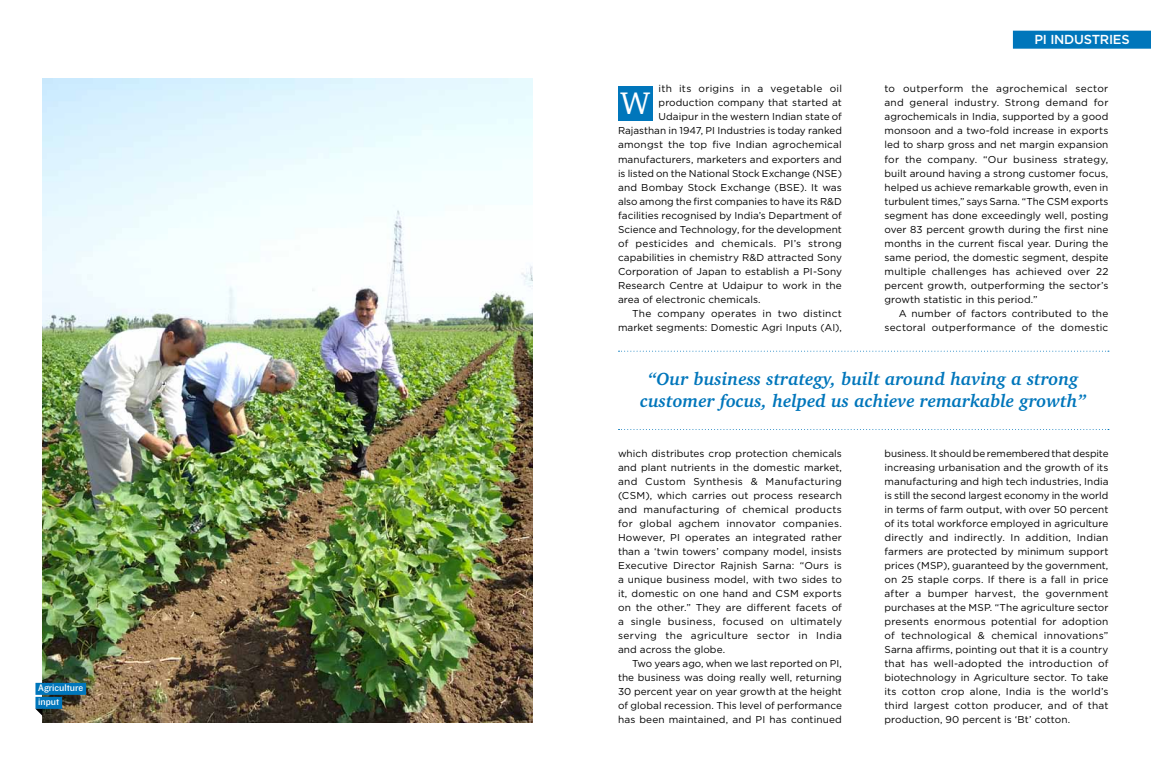
<style>
.page{position:relative;width:1151px;height:783px;background:#fff}
.page>*{position:absolute;margin:0;border:0;box-sizing:border-box;transform-origin:0 0}
.t1{font:32px "Charter IT Cby BT";color:#fff}
.t2{font:italic 700 18px/22px "Charter IT Cby BT";color:#0076bb;text-align:center}
.t3{font:500 13px "Gotham";letter-spacing:-.02em;color:#fff}
.t4{font:10px/14px "Gotham";letter-spacing:.01em;color:#000;text-align:justify}
.t5{font:10px/14px "Knockout HTF31 Junior Middlewt";color:#fff}
</style>
<div class="page">
<img style="left:43px;top:78px;width:490px;height:644px">
<div style="left:618px;top:85px;width:35px;height:35px;background:#0076bb"></div>
<svg style="left:618px;top:350px;width:491px;height:1px"></svg>
<svg style="left:618px;top:429px;width:491px;height:1px"></svg>
<div style="left:35px;top:682px;width:51px;height:12px;background:#0076bb"></div>
<div style="left:35px;top:696px;width:27px;height:12px;background:#0076bb"></div>
<svg style="left:35px;top:708px;width:8px;height:7px"></svg>
<div style="left:1013px;top:31px;width:138px;height:18px;background:#0076bb"></div>
<p class="t5" style="left:38px;top:681px;width:46px">Agriculture input</p>
<p class="t4" style="left:659px;top:82px;width:185px">ith its origins in a vegetable oil</p>
<p class="t4" style="left:659px;top:96px;width:185px">production company that started at</p>
<p class="t4" style="left:659px;top:110px;width:185px">Udaipur in the western I ndian state of</p>
<p class="t4" style="left:618px;top:124px;width:225px">Rajasthan in 1947, PI I ndustries is today ranked</p>
<p class="t4" style="left:618px;top:138px;width:225px">amongst the top five I ndian agrochemical</p>
<p class="t4" style="left:618px;top:152px;width:225px">manufacturers, marketers and exporters and</p>
<p class="t4" style="left:618px;top:166px;width:207px">is listed on the National Stock Exchange (NSE</p>
<p class="t4" style="left:838px;top:166px;width:6px">)</p>
<p class="t4" style="left:618px;top:180px;width:169px">and Bombay Stock Exchange (BSE</p>
<h1 class="t1" style="left:621px;top:83px;width:31px">W</h1>
<p class="t4" style="left:618px;top:180px;width:225px;text-align:left;text-indent:182px">). It was also among the first companies to have its R&amp;D facilities recognised by I ndia’s Department of Science and Technology, for the development of pesticides and chemicals. PI ’s strong capabilities in chemistry R&amp;D attracted Sony Corporation of Japan to establish a PI -Sony Research Centre at Udaipur to work in the area of electronic chemicals.</p>
<p class="t4" style="left:618px;top:306px;width:225px;text-align:right">The company operates in two distinct market segments: Domestic Agri I nputs (AI),</p>
<h3 class="t3" style="left:1034px;top:31px;width:97px">PI INDUSTRI ES</h3>
<p class="t4" style="left:884px;top:82px;width:225px">to outperform the agrochemical sector and general industry. Strong demand for agrochemicals in I ndia, supported by a good monsoon and a two-fold increase in exports led to sharp gross and net margin expansion for the company. “Our business strategy, built around having a strong customer focus, helped us achieve remarkable growth, even in turbulent times,” says Sarna. “The CS M exports segment has done exceedingly well, posting over 83 percent growth during the first nine months in the current fiscal year. D uring the same period, the domestic segment, despite multiple challenges has achieved over 22 percent growth, outperforming the sector’s growth statistic in this period.”</p>
<p class="t4" style="left:884px;top:306px;width:225px;text-align:right">A number of factors contributed to the sectoral outperformance of the domestic</p>
<h2 class="t2" style="left:640px;top:367px;width:447px">“Our business strategy, built around having a strong customer focus, helped us achieve remarkable growth”</h2>
<p class="t4" style="left:618px;top:446px;width:225px">which distributes crop protection chemicals and plant nutrients in the domestic market, and Custom Synthesis &amp; Manufacturing (CS M), which carries out process research and manufacturing of chemical products for global agchem innovator companies.<br>H owever, PI operates an integrated rather than a ‘twin towers’ company model, insists Executive D irector Rajnish Sarna: “Ours is a unique business model, with two sides to it, domestic on one hand and CS M exports on the other.” They are different facets of a single business, focused on ultimately serving the agriculture sector in I ndia and across the globe.</p>
<p class="t4" style="left:618px;top:656px;width:225px;text-indent:14px">Two years ago, when we last reported on PI , the business was doing really well, returning 30 percent year on year growth at the height of global recession. This level of performance has been maintained, and PI has continued</p>
<p class="t4" style="left:884px;top:446px;width:225px">business. It should be remembered that despite increasing urbanisation and the growth of its manufacturing and high tech industries, I ndia is still the second largest economy in the world in terms of farm output, with over 50 percent of its total workforce employed in agriculture directly and indirectly. I n addition, I ndian farmers are protected by minimum support prices (MSP), guaranteed by the government, on 25 staple corps. If there is a fall in price after a bumper harvest, the government purchases at the MSP. “The agriculture sector presents enormous potential for adoption of technological &amp; chemical innovations” Sarna affirms, pointing out that it is a country that has well-adopted the introduction of biotechnology in Agriculture sector. To take its cotton crop alone, I ndia is the world’s third largest cotton producer, and of that production, 90 percent is ‘Bt’ cotton.</p>
</div>
